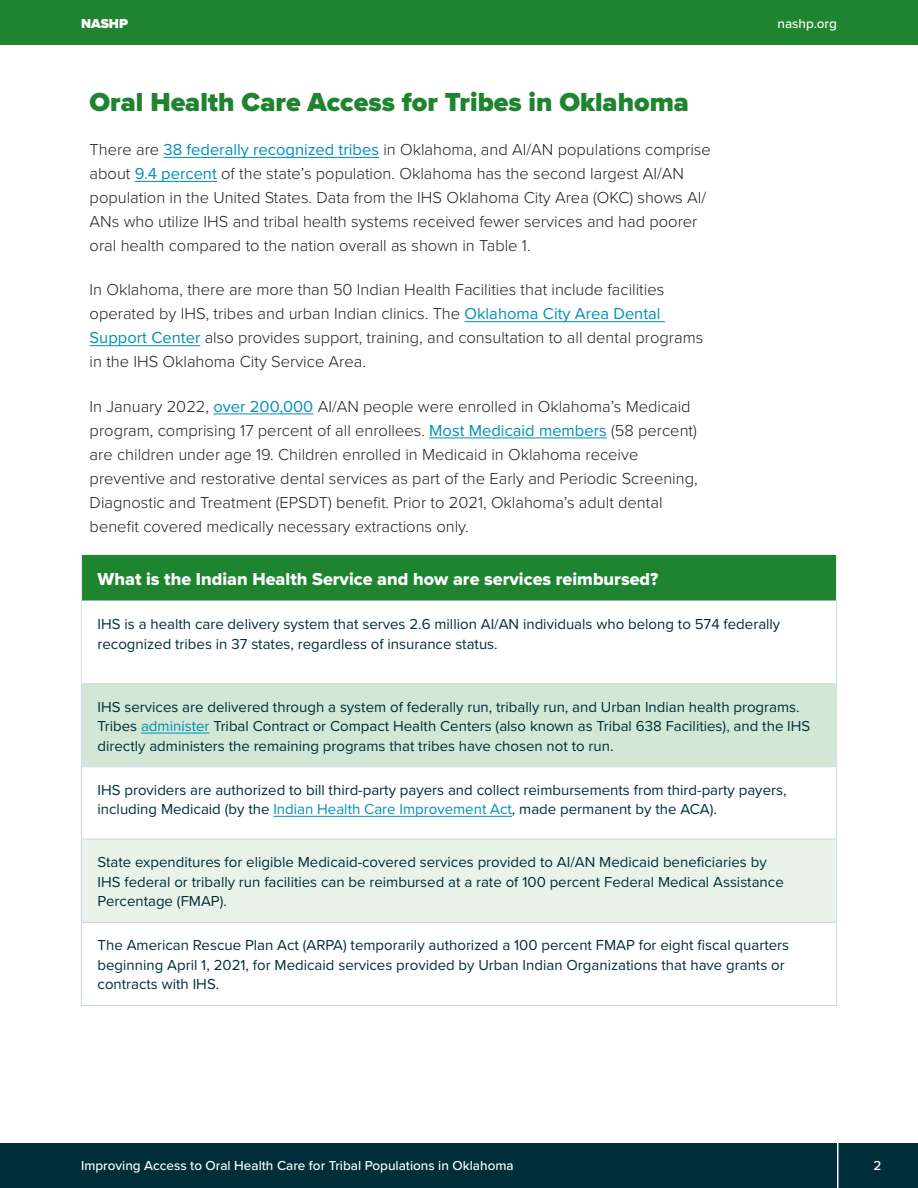
<style>
.page{position:relative;width:918px;height:1188px;background:#fff}
.page>*{position:absolute;margin:0;border:0;box-sizing:border-box;transform-origin:0 0}
.Headling_1{font:900 27px "Proxima Nova";color:#1f842f}
.Table_Body{font:18px "Proxima Nova Extrabld";color:#fff}
.Headling_1-2{font:300 16.5px/24px "Proxima Nova";color:#231f20}
.Table_Body-2{font:15px/19.5px "Proxima Nova";color:#002e3b}
.t1{font:500 13.5px "Proxima Nova";color:#fff}
.t2{font:900 13.5px "Proxima Nova";color:#fff}
.s1{font-weight:400;color:#008fb9}
.s2{color:#008fb9}
</style>
<div class="page">
<div style="left:0;top:0;width:918px;height:45px;background:#1f842f"></div>
<div style="left:0;top:1143px;width:918px;height:45px;background:#002e3b"></div>
<hr style="left:837px;top:1141px;width:1px;height:47px;background:#fff">
<div style="left:81px;top:554px;width:756px;height:47px;background:#1f842f"></div>
<svg style="left:82px;top:767px;width:754px;height:72px"></svg>
<div style="left:81px;top:684px;width:756px;height:83px;background:#d2e7d5"></div>
<div style="left:81px;top:839px;width:756px;height:83px;background:#e9f3ea"></div>
<hr style="left:81px;top:767px;width:1px;height:72px;background:#cad5e2">
<hr style="left:81px;top:839px;width:755px;height:1px;background:#cad5e2">
<hr style="left:81px;top:839px;width:1px;height:83px;background:#cad5e2">
<hr style="left:81px;top:922px;width:755px;height:1px;background:#cad5e2">
<hr style="left:81px;top:923px;width:1px;height:82px;background:#cad5e2">
<hr style="left:81px;top:1005px;width:756px;height:1px;background:#cad5e2">
<hr style="left:836px;top:767px;width:1px;height:72px;background:#d5dee8">
<hr style="left:836px;top:839px;width:1px;height:83px;background:#d5dee8">
<hr style="left:836px;top:922px;width:1px;height:83px;background:#d5dee8">
<hr style="left:81px;top:601px;width:1px;height:82px;background:#d5dee8">
<hr style="left:81px;top:683px;width:756px;height:1px;background:#d5dee8">
<hr style="left:81px;top:684px;width:1px;height:82px;background:#d5dee8">
<hr style="left:81px;top:766px;width:756px;height:1px;background:#d5dee8">
<hr style="left:836px;top:684px;width:1px;height:82px;background:#d5dee8">
<hr style="left:836px;top:601px;width:1px;height:82px;background:#d5dee8">
<hr style="left:81px;top:554px;width:756px;height:1px;background:#fff">
<hr style="left:81px;top:555px;width:1px;height:46px;background:#fff">
<hr style="left:81px;top:601px;width:756px;height:1px;background:#fff">
<hr style="left:836px;top:555px;width:1px;height:46px;background:#fff">
<hr style="left:141px;top:733px;width:69px;height:1px;background:#008fb9">
<hr style="left:273px;top:816px;width:239px;height:1px;background:#008fb9">
<hr style="left:164px;top:157px;width:215px;height:1px;background:#008fb9">
<hr style="left:135px;top:181px;width:82px;height:1px;background:#008fb9">
<hr style="left:465px;top:321px;width:200px;height:1px;background:#008fb9">
<hr style="left:90px;top:345px;width:110px;height:1px;background:#008fb9">
<hr style="left:213px;top:414px;width:100px;height:1px;background:#008fb9">
<hr style="left:429px;top:438px;width:178px;height:1px;background:#008fb9">
<p class="t2" style="left:81px;top:13px;width:49px">NASHP</p>
<p class="t1" style="left:777px;top:13px;width:61px">nashp.org</p>
<p class="Headling_1" style="left:90px;top:82px;width:601px">Oral Health Care Access for Tribes in Oklahoma</p>
<p class="Headling_1-2" style="left:90px;top:137px;width:623px">There are <span class="s1">38 federally recognized tribes</span> in Oklahoma, and AI/AN populations comprise about <span class="s1">9.4 percent</span> of the state’s population. Oklahoma has the second largest AI/AN population in the United States. Data from the IHS Oklahoma City Area (OKC) shows AI/ ANs who utilize IHS and tribal health systems received fewer services and had poorer oral health compared to the nation overall as shown in Table 1.</p>
<p class="Headling_1-2" style="left:90px;top:277px;width:615px">In Oklahoma, there are more than 50 Indian Health Facilities that include facilities operated by IHS, tribes and urban Indian clinics. The <span class="s1">Oklahoma City Area Dental Support Center</span> also provides support, training, and consultation to all dental programs in the IHS Oklahoma City Service Area.</p>
<p class="Headling_1-2" style="left:90px;top:393px;width:610px">In January 2022, <span class="s1">over 200,000</span> AI/AN people were enrolled in Oklahoma’s Medicaid program, comprising 17 percent of all enrollees. <span class="s1">Most Medicaid members</span> (58 percent) are children under age 19. Children enrolled in Medicaid in Oklahoma receive preventive and restorative dental services as part of the Early and Periodic Screening, Diagnostic and Treatment (EPSDT) benefit. Prior to 2021, Oklahoma’s adult dental benefit covered medically necessary extractions only.</p>
<p class="Table_Body" style="left:98px;top:565px;width:562px">What is the Indian Health Service and how are services reimbursed?</p>
<p class="Table_Body-2" style="left:98px;top:614px;width:684px">IHS is a health care delivery system that serves 2.6 million AI/AN individuals who belong to 574 federally recognized tribes in 37 states, regardless of insurance status.</p>
<p class="Table_Body-2" style="left:98px;top:696px;width:714px">IHS services are delivered through a system of federally run, tribally run, and Urban Indian health programs.<br>Tribes <span class="s2">administer</span> Tribal Contract or Compact Health Centers (also known as Tribal 638 Facilities), and the IHS directly administers the remaining programs that tribes have chosen not to run.</p>
<p class="Table_Body-2" style="left:98px;top:779px;width:690px">IHS providers are authorized to bill third-party payers and collect reimbursements from third-party payers, including Medicaid (by the <span class="s2">Indian Health Care Improvement Act</span>, made permanent by the ACA).</p>
<p class="Table_Body-2" style="left:98px;top:852px;width:688px">State expenditures for eligible Medicaid-covered services provided to AI/AN Medicaid beneficiaries by<br>IHS federal or tribally run facilities can be reimbursed at a rate of 100 percent Federal Medical Assistance<br>Percentage (FMAP).</p>
<p class="Table_Body-2" style="left:98px;top:935px;width:693px">The American Rescue Plan Act (ARPA) temporarily authorized a 100 percent FMAP for eight fiscal quarters beginning April 1, 2021, for Medicaid services provided by Urban Indian Organizations that have grants or contracts with IHS.</p>
<p class="t1" style="left:81px;top:1155px;width:434px">Improving Access to Oral Health Care for Tribal Populations in Oklahoma</p>
<p class="t1" style="left:873px;top:1155px;width:9px">2</p>
</div>
